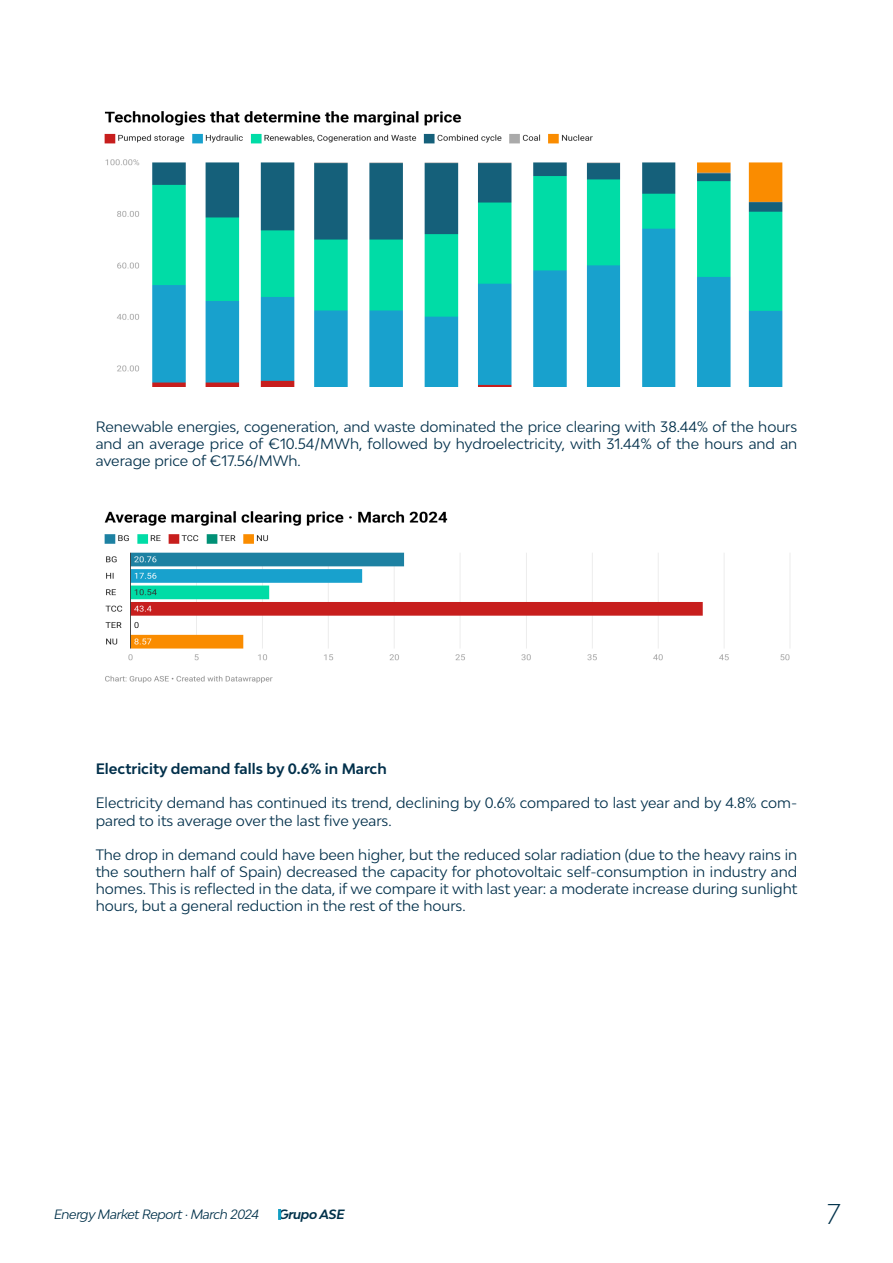
<style>
.page{position:relative;width:893px;height:1263px;background:#fff}
.page>*{position:absolute;margin:0;border:0;box-sizing:border-box;transform-origin:0 0}
.t1{font:italic 300 27px "Bw Modelica";color:#00314a}
.t2{font:14.25px/17.1px "Bw Modelica";color:#02304b;text-align:justify}
.t3{font:700 14.25px "Bw Modelica";color:#02304b}
.t4{font:italic 12.75px "Bw Modelica";letter-spacing:-.03em;color:#00314a}
.t5{font:italic 700 12.75px "Bw Modelica";letter-spacing:-.03em;color:#00314a}
</style>
<div class="page">
<svg style="left:278px;top:1209px;width:3px;height:11px"></svg>
<img style="left:104px;top:111px;width:679px;height:276px">
<img style="left:104px;top:511px;width:686px;height:172px">
<p class="t2" style="left:96px;top:418px;width:703px">Renewable energies, cogeneration, and waste dominated the price clearing with 38.44% of the hours and an average price of €10.54/MWh, followed by hydroelectricity, with 31.44% of the hours and an average price of €17.56/MWh.</p>
<p class="t3" style="left:96px;top:760px;width:293px">Electricity demand falls by 0.6% in March</p>
<p class="t2" style="left:96px;top:794px;width:703px">Electricity demand has continued its trend, declining by 0.6% compared to last year and by 4.8% com&shy;pared to its average over the last five years.</p>
<p class="t2" style="left:96px;top:845px;width:703px">The drop in demand could have been higher, but the reduced solar radiation (due to the heavy rains in the southern half of Spain) decreased the capacity for photovoltaic self-consumption in industry and homes. This is reflected in the data, if we compare it with last year: a moderate increase during sunlight hours, but a general reduction in the rest of the hours.</p>
<p class="t4" style="left:54px;top:1206px;width:207px">Energy Market Report · March 2024</p>
<p class="t5" style="left:278px;top:1206px;width:68px">Grupo ASE</p>
<h1 class="t1" style="left:826px;top:1196px;width:15px">7</h1>
</div>
